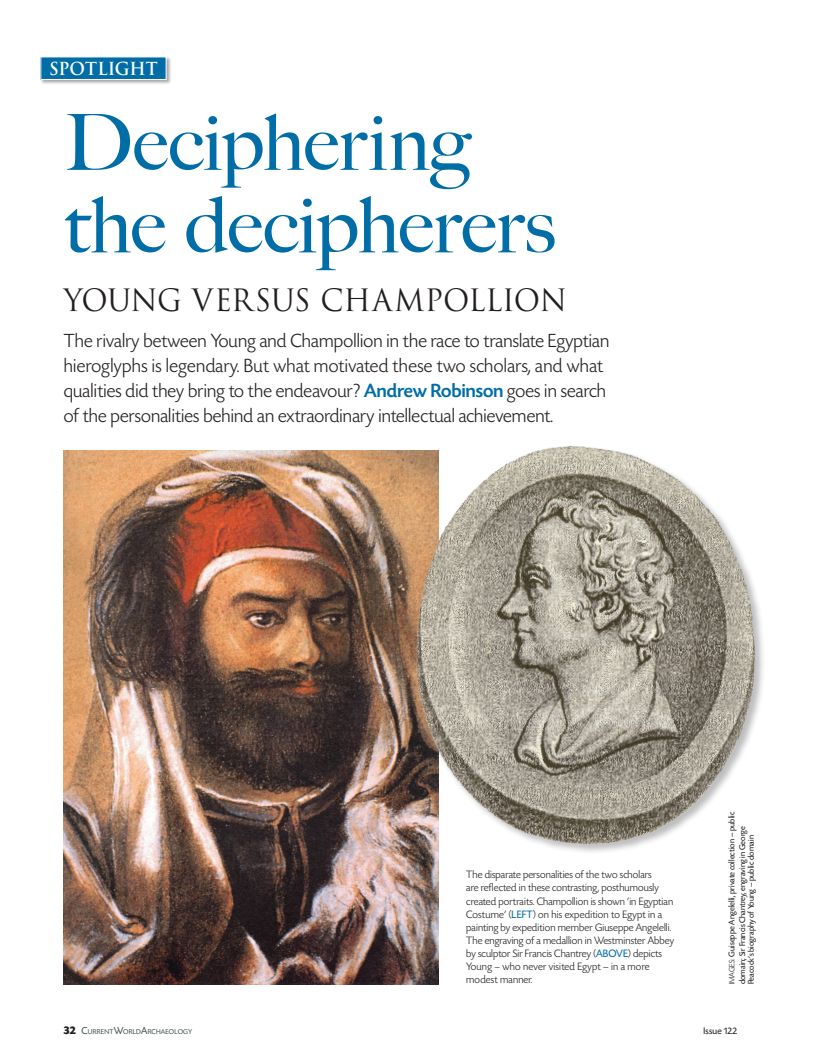
<style>
.page{position:relative;width:815px;height:1063px;background:#fff}
.page>*{position:absolute;margin:0;border:0;box-sizing:border-box;transform-origin:0 0}
.t1{font:500 77.5px/82.5px "Big Caslon";letter-spacing:-.005em;color:#006da6;scale:1.04 1}
.t2{font:30px "Trajan Pro";letter-spacing:-.01em;color:#231f20;scale:.96 1}
.t3{font:300 20px/25px "Today SHOP";letter-spacing:.01em;color:#231f20}
.t4{font:700 17.5px "Trajan Pro";color:#fff;scale:.96 1}
.t5{font:300 11.25px/13.1px "Today SHOP";letter-spacing:.01em;color:#231f20}
.t6{font:10px "Today SHOP";letter-spacing:.025em;color:#231f20}
.t7{font:8.75px/10.5px "Today SHOP";letter-spacing:.01em;color:#231f20}
.t8{font:7.38px "Today SHOP";letter-spacing:.03em;color:#475950}
.s1{font-weight:500;color:#006da6}
.s2{font-weight:400;color:#006da6}
.s3{font-weight:300;font-size:8.12px}
.s4{font-weight:700;font-size:11.75px;color:#231f20}
.s5{font-size:10.62px}
</style>
<div class="page">
<img style="left:64px;top:450px;width:374px;height:534px">
<img style="left:399px;top:446px;width:364px;height:414px">
<div style="left:40px;top:56px;width:132px;height:29px;background:#231f20;opacity:.4"></div>
<div style="left:41px;top:57px;width:125px;height:22px;background:#006da6"></div>
<div style="left:41px;top:57px;width:125px;height:23px;border:1px solid #fff"></div>
<h3 class="t4" style="left:49px;top:58px;width:115px">SPOTLIGHT</h3>
<h1 class="t1" style="left:64px;top:102px;width:474px">Deciphering the decipherers</h1>
<h2 class="t2" style="left:64px;top:281px;width:526px">YOUNG VERSUS CHAMPOLLION</h2>
<p class="t3" style="left:64px;top:329px;width:547px">The rivalry between Young and Champollion in the race to translate Egyptian hieroglyphs is legendary. But what motivated these two scholars, and what qualities did they bring to the endeavour? <span class="s1">Andrew Robinson</span> goes in search of the personalities behind an extraordinary intellectual achievement.</p>
<p class="t5" style="left:466px;top:869px;width:209px">The disparate personalities of the two scholars<br>are reflected in these contrasting, posthumously created portraits. Champollion is shown ‘in Egyptian Costume’ (<span class="s2">LEFT</span>) on his expedition to Egypt in a painting by expedition member Giuseppe Angelelli.<br>The engraving of a medallion in Westminster Abbey by sculptor Sir Francis Chantrey (<span class="s2">ABOVE</span>) depicts Young – who never visited Egypt – in a more modest manner.</p>
<p class="t7" style="left:727px;top:984px;width:174px;rotate:-90deg"><span class="s3">IMAGES:</span> Guiseppe Angelelli, private collection – public domain; Sir Francis Chantrey, engraving in George</p>
<p class="t7" style="left:746px;top:984px;width:151px;rotate:-90deg">Peacock’s biography of Young – public domain</p>
<p class="t8" style="left:64px;top:1028px;width:130px"><span class="s4">32</span> <span class="s5">C</span>URRENT<span class="s5">W</span>ORLD<span class="s5">A</span>RCHAEOLOGY</p>
<p class="t6" style="left:703px;top:1026px;width:35px">Issue 122</p>
</div>
